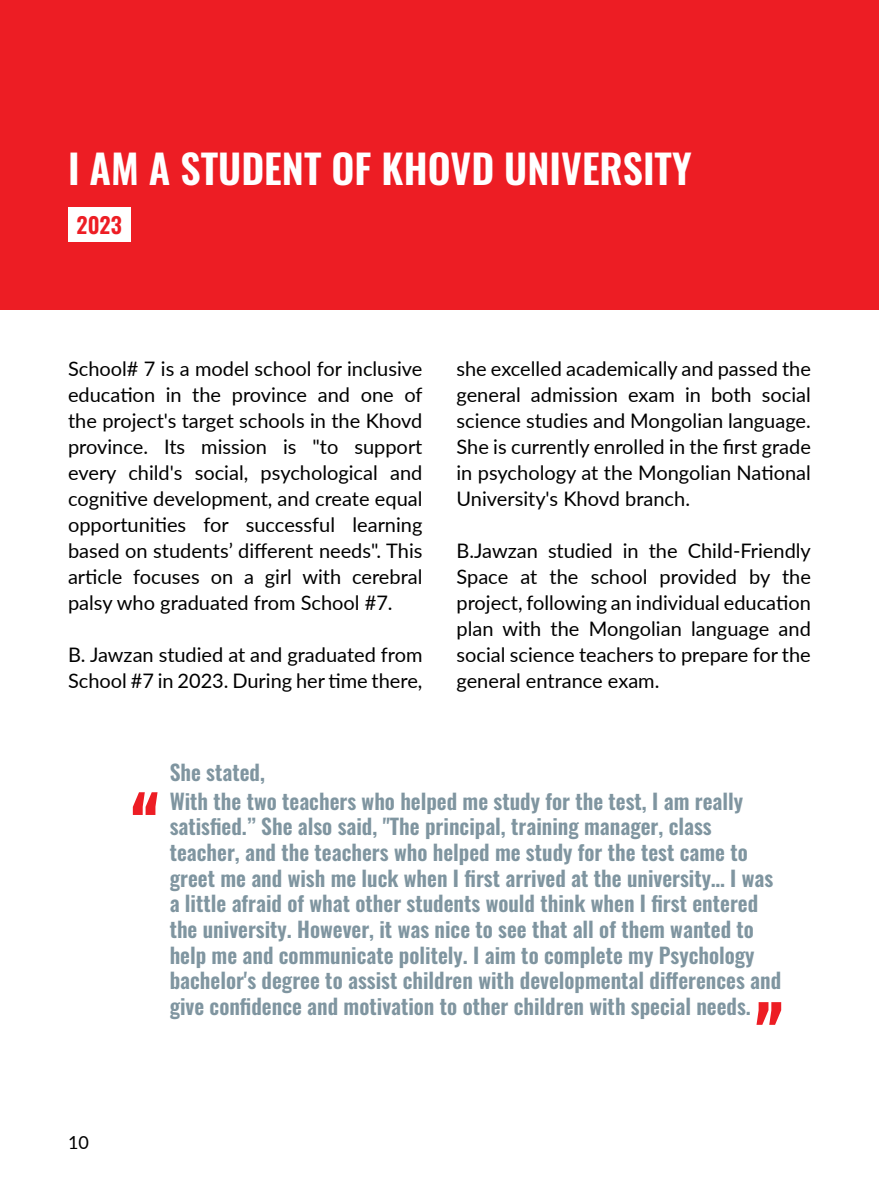
<style>
.page{position:relative;width:879px;height:1191px;background:#fff}
.page>*{position:absolute;margin:0;border:0;box-sizing:border-box;transform-origin:0 0}
.t1{font:600 40px "Oswald";color:#fff}
.t2{font:600 22px "Oswald";color:#ed1d24}
.t3{font:600 21.4px/25.6px "Oswald";color:#7f95a0}
.t4{font:20px/26px "Lato";color:#000;text-align:justify}
.t5{font:18px "Lato";color:#000}
</style>
<div class="page">
<div style="left:0;top:0;width:879px;height:309px;background:#ed1d24"></div>
<div style="left:68px;top:207px;width:62px;height:35px;background:#fff"></div>
<svg style="left:133px;top:792px;width:25px;height:23px"></svg>
<svg style="left:756px;top:1002px;width:25px;height:22px"></svg>
<h1 class="t1" style="left:68px;top:133px;width:625px">I AM A STUDENT OF KHOVD UNIVERSITY</h1>
<p class="t2" style="left:77px;top:205px;width:47px">2023</p>
<p class="t4" style="left:68px;top:355px;width:356px">School# 7 is a model school for inclusive education in the province and one of the project's target schools in the Khovd province. Its mission is "to support every child's social, psychological and cognitive development, and create equal opportunities for successful learning based on students’ different needs". This article focuses on a girl with cerebral palsy who graduated from School #7.</p>
<p class="t4" style="left:68px;top:641px;width:356px">B. Jawzan studied at and graduated from<br>School #7 in 2023. During her time there,</p>
<p class="t3" style="left:170px;top:757px;width:97px">She stated,</p>
<p class="t4" style="left:456px;top:355px;width:356px">she excelled academically and passed the general admission exam in both social science studies and Mongolian language.<br>She is currently enrolled in the first grade in psychology at the Mongolian National University's Khovd branch.</p>
<p class="t4" style="left:456px;top:537px;width:356px">B.Jawzan studied in the Child-Friendly Space at the school provided by the project, following an individual education plan with the Mongolian language and social science teachers to prepare for the general entrance exam.</p>
<p class="t5" style="left:68px;top:1129px;width:22px">10</p>
<p class="t3" style="left:170px;top:786px;width:613px">With the two teachers who helped me study for the test, I am really satisfied.” She also said, "The principal, training manager, class teacher, and the teachers who helped me study for the test came to greet me and wish me luck when I first arrived at the university… I was a little afraid of what other students would think when I first entered the university. However, it was nice to see that all of them wanted to help me and communicate politely. I aim to complete my Psychology bachelor's degree to assist children with developmental differences and give confidence and motivation to other children with special needs.</p>
</div>
